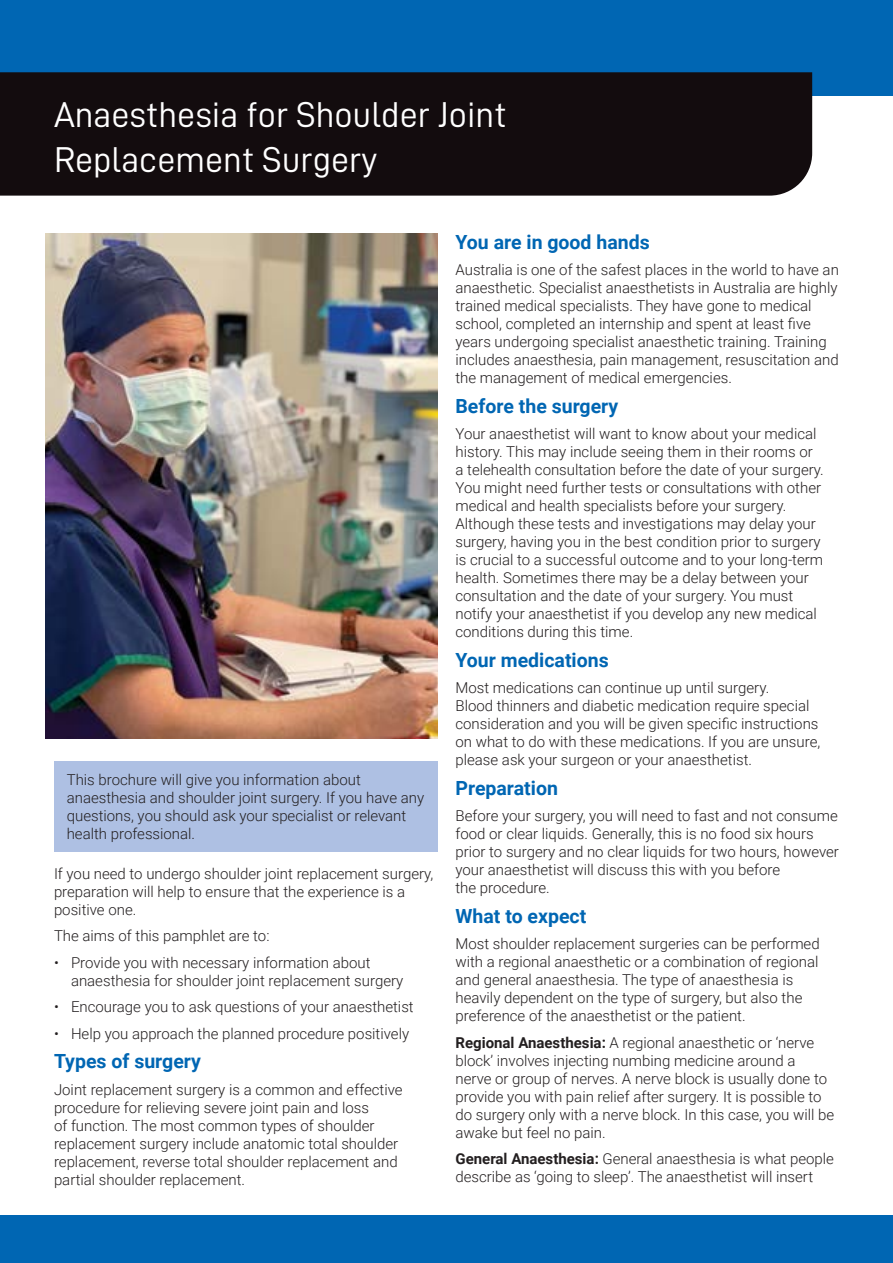
<style>
.page{position:relative;width:893px;height:1263px;background:#fff}
.page>*{position:absolute;margin:0;border:0;box-sizing:border-box;transform-origin:0 0}
.Heading_white{font:36px/45px "D DIN";color:#fff}
.Subheading{font:700 19.5px "Roboto";color:#0066b3}
.Body{font:300 15px/18px "Roboto";color:#231f20}
.s1{font-weight:700}
</style>
<div class="page">
<div style="left:0;top:1215px;width:893px;height:48px;background:#0066b3"></div>
<div style="left:0;top:0;width:893px;height:95px;background:#0066b3"></div>
<div style="left:0;top:72px;width:812px;height:124px;background:#130c0e"></div>
<img style="left:45px;top:234px;width:392px;height:505px">
<div style="left:54px;top:761px;width:383px;height:91px;background:#aec0e3"></div>
<p class="Heading_white" style="left:54px;top:91px;width:454px">Anaesthesia for Shoulder Joint<br>Replacement Surgery</p>
<p class="Body" style="left:67px;top:770px;width:359px">This brochure will give you information about anaesthesia and shoulder joint surgery. If you have any questions, you should ask your specialist or relevant health professional.</p>
<p class="Body" style="left:54px;top:864px;width:381px">If you need to undergo shoulder joint replacement surgery, preparation will help to ensure that the experience is a positive one.</p>
<p class="Body" style="left:54px;top:926px;width:217px">The aims of this pamphlet are to:</p>
<p class="Body" style="left:71px;top:953px;width:334px;text-indent:-17px">• Provide you with necessary information about anaesthesia for shoulder joint replacement surgery</p>
<p class="Body" style="left:54px;top:997px;width:361px">• Encourage you to ask questions of your anaesthetist</p>
<p class="Body" style="left:54px;top:1024px;width:357px">• Help you approach the planned procedure positively</p>
<p class="Subheading" style="left:54px;top:1047px;width:148px">Types of surgery</p>
<p class="Body" style="left:54px;top:1080px;width:350px">Joint replacement surgery is a common and effective procedure for relieving severe joint pain and loss<br>of function. The most common types of shoulder replacement surgery include anatomic total shoulder replacement, reverse total shoulder replacement and partial shoulder replacement.</p>
<p class="Subheading" style="left:455px;top:228px;width:196px">You are in good hands</p>
<p class="Body" style="left:455px;top:260px;width:385px">Australia is one of the safest places in the world to have an anaesthetic. Specialist anaesthetists in Australia are highly trained medical specialists. They have gone to medical school, completed an internship and spent at least five years undergoing specialist anaesthetic training. Training includes anaesthesia, pain management, resuscitation and the management of medical emergencies.</p>
<p class="Subheading" style="left:455px;top:392px;width:164px">Before the surgery</p>
<p class="Body" style="left:455px;top:424px;width:370px">Your anaesthetist will want to know about your medical history. This may include seeing them in their rooms or a telehealth consultation before the date of your surgery.<br>You might need further tests or consultations with other medical and health specialists before your surgery.<br>Although these tests and investigations may delay your surgery, having you in the best condition prior to surgery is crucial to a successful outcome and to your long-term health. Sometimes there may be a delay between your consultation and the date of your surgery. You must notify your anaesthetist if you develop any new medical conditions during this time.</p>
<p class="Subheading" style="left:455px;top:646px;width:155px">Your medications</p>
<p class="Body" style="left:455px;top:678px;width:366px">Most medications can continue up until surgery.<br>Blood thinners and diabetic medication require special consideration and you will be given specific instructions on what to do with these medications. If you are unsure, please ask your surgeon or your anaesthetist.</p>
<p class="Subheading" style="left:455px;top:774px;width:104px">Preparation</p>
<p class="Body" style="left:455px;top:806px;width:385px">Before your surgery, you will need to fast and not consume food or clear liquids. Generally, this is no food six hours prior to surgery and no clear liquids for two hours, however your anaesthetist will discuss this with you before<br>the procedure.</p>
<p class="Subheading" style="left:455px;top:902px;width:132px">What to expect</p>
<p class="Body" style="left:455px;top:934px;width:366px">Most shoulder replacement surgeries can be performed with a regional anaesthetic or a combination of regional and general anaesthesia. The type of anaesthesia is heavily dependent on the type of surgery, but also the preference of the anaesthetist or the patient.</p>
<p class="Body" style="left:455px;top:1033px;width:380px"><span class="s1">Regional Anaesthesia:</span> A regional anaesthetic or ‘nerve block’ involves injecting numbing medicine around a nerve or group of nerves. A nerve block is usually done to provide you with pain relief after surgery. It is possible to do surgery only with a nerve block. In this case, you will be awake but feel no pain.</p>
<p class="Body" style="left:455px;top:1149px;width:380px"><span class="s1">General Anaesthesia:</span> General anaesthesia is what people describe as ‘going to sleep’. The anaesthetist will insert</p>
</div>
